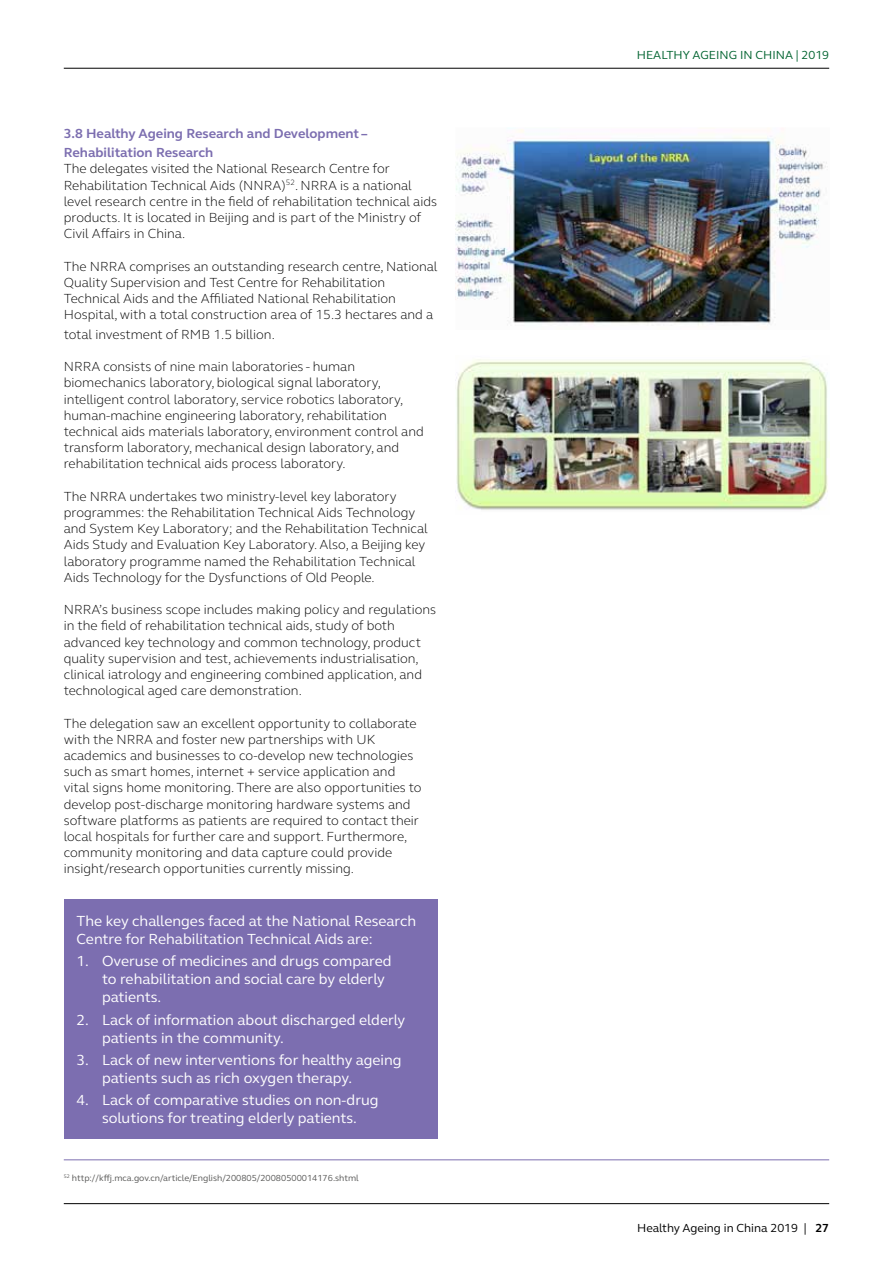
<style>
.page{position:relative;width:893px;height:1263px;background:#fff}
.page>*{position:absolute;margin:0;border:0;box-sizing:border-box;transform-origin:0 0}
.t1{font:15px/18px "FS Elliot";color:#fff}
.t2{font:300 13.5px/16.2px "FS Elliot";color:#000}
.t3{font:700 13.5px/19.5px "FS Elliot";color:#7c6eb0}
.t4{font:12px "FS Elliot";color:#000}
.t5{font:12px "FS Elliot";color:#00632f}
.t6{font:9px "FS Elliot";color:#575756}
.s1{font-weight:700}
</style>
<div class="page">
<hr style="left:64px;top:1203px;width:765px;height:1px;background:#000">
<hr style="left:64px;top:68px;width:765px;height:1px;background:#000">
<div style="left:64px;top:899px;width:373px;height:239px;background:#7c6eb0"></div>
<hr style="left:64px;top:1159px;width:765px;height:1px;background:#7c6eb0">
<img style="left:455px;top:128px;width:373px;height:198px">
<img style="left:455px;top:359px;width:373px;height:151px">
<p class="t3" style="left:64px;top:123px;width:305px">3.8 Healthy Ageing Research and Development –<br>Rehabilitation Research</p>
<p class="t2" style="left:64px;top:160px;width:375px">The delegates visited the National Research Centre for Rehabilitation Technical Aids (NNRA)<sup>52</sup>. NRRA is a national level research centre in the field of rehabilitation technical aids products. It is located in Beijing and is part of the Ministry of Civil Affairs in China.</p>
<p class="t2" style="left:64px;top:257px;width:375px">The NRRA comprises an outstanding research centre, National Quality Supervision and Test Centre for Rehabilitation Technical Aids and the Affiliated National Rehabilitation Hospital, with a total construction area of 15.3 hectares and a</p>
<p class="t2" style="left:64px;top:326px;width:213px">total investment of RMB 1.5 billion.</p>
<p class="t2" style="left:64px;top:358px;width:362px">NRRA consists of nine main laboratories - human biomechanics laboratory, biological signal laboratory, intelligent control laboratory, service robotics laboratory, human-machine engineering laboratory, rehabilitation technical aids materials laboratory, environment control and transform laboratory, mechanical design laboratory, and rehabilitation technical aids process laboratory.</p>
<p class="t2" style="left:64px;top:488px;width:366px">The NRRA undertakes two ministry-level key laboratory programmes: the Rehabilitation Technical Aids Technology and System Key Laboratory; and the Rehabilitation Technical Aids Study and Evaluation Key Laboratory. Also, a Beijing key laboratory programme named the Rehabilitation Technical Aids Technology for the Dysfunctions of Old People.</p>
<p class="t2" style="left:64px;top:601px;width:374px">NRRA’s business scope includes making policy and regulations in the field of rehabilitation technical aids, study of both advanced key technology and common technology, product quality supervision and test, achievements industrialisation, clinical iatrology and engineering combined application, and technological aged care demonstration.</p>
<p class="t2" style="left:64px;top:714px;width:359px">The delegation saw an excellent opportunity to collaborate with the NRRA and foster new partnerships with UK academics and businesses to co-develop new technologies such as smart homes, internet + service application and vital signs home monitoring. There are also opportunities to develop post-discharge monitoring hardware systems and software platforms as patients are required to contact their local hospitals for further care and support. Furthermore, community monitoring and data capture could provide insight/research opportunities currently missing.</p>
<p class="t1" style="left:77px;top:911px;width:341px">The key challenges faced at the National Research<br>Centre for Rehabilitation Technical Aids are:</p>
<p class="t1" style="left:102px;top:952px;width:291px;text-indent:-26px">1. Overuse of medicines and drugs compared to rehabilitation and social care by elderly patients.</p>
<p class="t1" style="left:102px;top:1010px;width:305px;text-indent:-26px">2. Lack of information about discharged elderly patients in the community.</p>
<p class="t1" style="left:102px;top:1050px;width:301px;text-indent:-26px">3. Lack of new interventions for healthy ageing patients such as rich oxygen therapy.</p>
<p class="t1" style="left:77px;top:1090px;width:304px;text-align:center">4. Lack of comparative studies on non-drug solutions for treating elderly patients.</p>
<p class="t6" style="left:64px;top:1172px;width:296px"><sup>52</sup> http://kffj.mca.gov.cn/article/English/200805/20080500014176.shtml</p>
<p class="t5" style="left:637px;top:47px;width:194px">HEALTHY AGEING IN CHINA | 2019</p>
<p class="t4" style="left:637px;top:1219px;width:193px">Healthy Ageing in China 2019 | <span class="s1">27</span></p>
</div>
